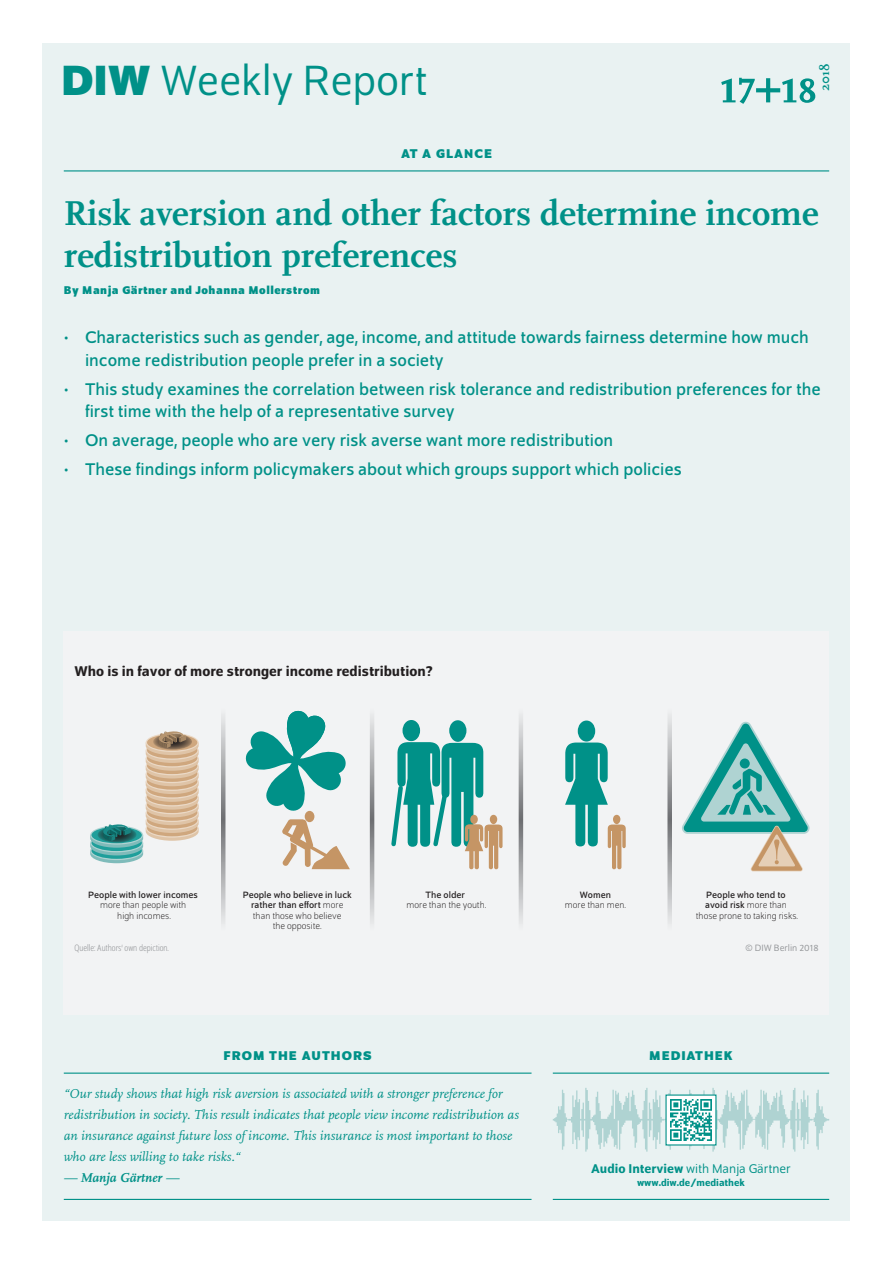
<style>
.page{position:relative;width:893px;height:1263px;background:#fff}
.page>*{position:absolute;margin:0;border:0;box-sizing:border-box;transform-origin:0 0}
.t1{font:700 51px "Scala Pro";color:#009188}
.t2{font:45px "Schumpeter Blond";color:#009188}
.t3{font:700 36px/42px "Scala Pro";color:#009188}
.t4{font:18px/22.5px "Schumpeter";color:#009188}
.t5{font:500 15px "Schumpeter";color:#231f20}
.t6{font:italic 13.5px/21px "Scala Pro";color:#009188}
.t7{font:700 13.5px "Schumpeter";letter-spacing:.075em;color:#009188}
.t8{font:13.5px "Schumpeter Blond";color:#009188}
.t9{font:italic 700 13.5px "Scala Pro";color:#009188}
.t10{font:700 13.5px "Scala Pro";color:#009188}
.t11{font:700 12px "Schumpeter";letter-spacing:.04em;color:#009188}
.t12{font:500 10.5px "Schumpeter";color:#009188}
.t13{font:300 9.75px/10.5px "Schumpeter";color:#231f20;text-align:center}
.t14{font:9.75px/10.5px "Schumpeter";color:#231f20;text-align:center}
.t15{font:300 semi-condensed 9.75px "Schumpeter";color:#939598}
.t16{font:9.75px "Schumpeter Blond";color:#939598}
.s1{font-family:"Schumpeter";font-weight:700}
.s2{font-weight:300}
.s3{font-weight:400}
.s4{font-family:"Schumpeter";font-weight:500}
</style>
<div class="page">
<div style="left:43px;top:43px;width:807px;height:1177px;background:#e9f2f2"></div>
<div style="left:64px;top:631px;width:765px;height:384px;background:#f2f3f4"></div>
<hr style="left:64px;top:170px;width:765px;height:1px;background:#009188">
<hr style="left:553px;top:1072px;width:276px;height:2px;background:#009188">
<hr style="left:553px;top:1199px;width:276px;height:1px;background:#009188">
<svg style="left:553px;top:1088px;width:276px;height:63px"></svg>
<div style="left:666px;top:1095px;width:50px;height:50px;background:#fff"></div>
<img style="left:670px;top:1099px;width:42px;height:42px">
<hr style="left:64px;top:1072px;width:467px;height:2px;background:#009188">
<hr style="left:64px;top:1199px;width:467px;height:1px;background:#009188">
<svg style="left:519px;top:716px;width:4px;height:207px"></svg>
<svg style="left:667px;top:716px;width:5px;height:207px"></svg>
<svg style="left:221px;top:716px;width:4px;height:207px"></svg>
<svg style="left:370px;top:716px;width:4px;height:207px"></svg>
<svg style="left:90px;top:731px;width:109px;height:132px"></svg>
<svg style="left:682px;top:722px;width:128px;height:149px"></svg>
<svg style="left:245px;top:710px;width:101px;height:102px"></svg>
<div style="left:305px;top:811px;width:9px;height:11px;background:#c59565;border-radius:50%"></div>
<svg style="left:282px;top:819px;width:68px;height:50px"></svg>
<svg style="left:565px;top:720px;width:61px;height:149px"></svg>
<svg style="left:391px;top:720px;width:112px;height:149px"></svg>
<h2 class="t2" style="left:61px;top:59px;width:368px"><span class="s1">DIW</span> Weekly Report</h2>
<p class="t7" style="left:401px;top:146px;width:92px">AT A GLANCE</p>
<p class="t10" style="left:815px;top:91px;width:29px;rotate:-90deg">2018</p>
<h1 class="t1" style="left:719px;top:48px;width:99px">17+18</h1>
<h3 class="t3" style="left:64px;top:190px;width:756px">Risk aversion and other factors determine income redistribution preferences</h3>
<p class="t11" style="left:64px;top:283px;width:258px">By Manja Gärtner and Johanna Mollerstrom</p>
<p class="t4" style="left:85px;top:327px;width:725px;text-indent:-21px">• Characteristics such as gender, age, income, and attitude towards fairness determine how much income redistribution people prefer in a society</p>
<p class="t4" style="left:85px;top:378px;width:737px;text-indent:-21px">• This study examines the correlation between risk tolerance and redistribution preferences for the first time with the help of a representative survey</p>
<p class="t4" style="left:64px;top:429px;width:551px">• On average, people who are very risk averse want more redistribution</p>
<p class="t4" style="left:64px;top:458px;width:620px">• These findings inform policymakers about which groups support which policies</p>
<p class="t5" style="left:74px;top:663px;width:360px">Who is in favor of more stronger income redistribution?</p>
<p class="t14" style="left:88px;top:890px;width:111px">People with lower incomes</p>
<p class="t13" style="left:100px;top:900px;width:88px">more than people with high incomes.</p>
<p class="t14" style="left:243px;top:890px;width:111px">People who believe in luck rather than effort <span class="s2">more than those who believe<br>the opposite.</span></p>
<p class="t13" style="left:696px;top:890px;width:104px"><span class="s3">People who tend to avoid risk</span> more than those prone to taking risks.</p>
<p class="t15" style="left:75px;top:943px;width:96px">Quelle: Authors‘ own depiction.</p>
<p class="t16" style="left:745px;top:943px;width:75px">© DIW Berlin 2018</p>
<p class="t14" style="left:425px;top:890px;width:41px">The older</p>
<p class="t13" style="left:406px;top:900px;width:81px">more than the youth.</p>
<p class="t14" style="left:580px;top:890px;width:33px">Women</p>
<p class="t13" style="left:565px;top:900px;width:63px">more than men.</p>
<p class="t7" style="left:224px;top:1048px;width:150px">FROM THE AUTHORS</p>
<p class="t6" style="left:64px;top:1083px;width:456px">“Our study shows that high risk aversion is associated with a stronger preference for redistribution in society. This result indicates that people view income redistribution as an insurance against future loss of income. This insurance is most important to those who are less willing to take risks.“</p>
<p class="t9" style="left:64px;top:1167px;width:117px"><span class="s3">—</span> Manja Gärtner <span class="s3">—</span></p>
<p class="t7" style="left:649px;top:1048px;width:85px">MEDIATHEK</p>
<p class="t8" style="left:591px;top:1162px;width:201px"><span class="s4">Audio Interview</span> with Manja Gärtner</p>
<p class="t12" style="left:637px;top:1177px;width:109px">www.diw.de/mediathek</p>
</div>
